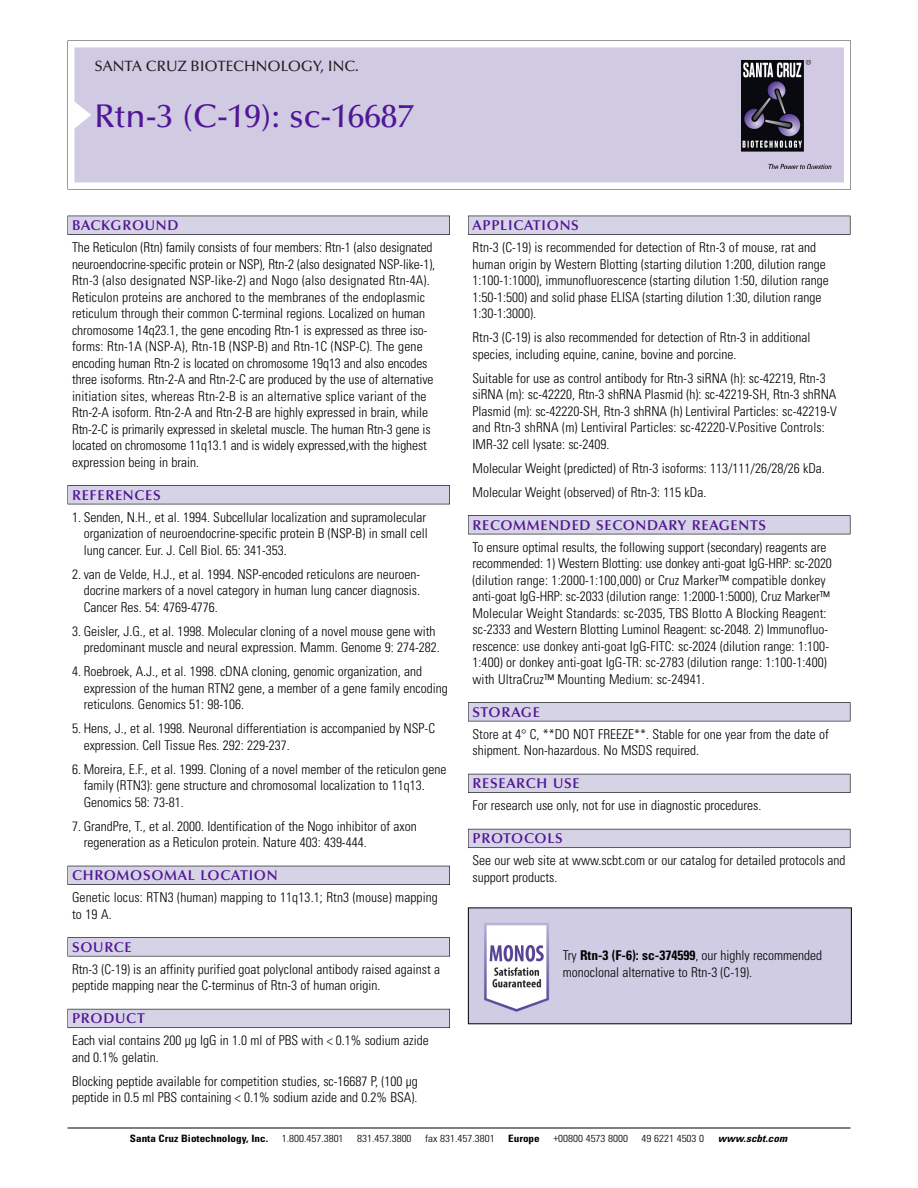
<style>
.page{position:relative;width:918px;height:1188px;background:#fff}
.page>*{position:absolute;margin:0;border:0;box-sizing:border-box;transform-origin:0 0}
.t1{font:500 33px "Optima";color:#511695}
.t2{font:500 15px "Optima";color:#231f20}
.t3{font:600 14.25px "Optima";letter-spacing:.05em;color:#511695}
.t4{font:300 condensed 13.5px/16.5px "Univers";color:#000}
.t5{font:300 condensed 10.2px "Univers";color:#000;scale:1.1 1}
.t6{font:700 condensed 10.2px "Univers";color:#000;scale:1.1 1}
.t7{font:italic 700 condensed 10.2px "Univers";letter-spacing:.005em;color:#000;scale:1.1 1}
.s1{font-weight:700}
</style>
<div class="page">
<svg style="left:68px;top:40px;width:783px;height:149px"></svg>
<div style="left:74px;top:47px;width:770px;height:135px;background:#d1cae3"></div>
<img style="left:741px;top:60px;width:90px;height:108px">
<div style="left:68px;top:216px;width:382px;height:19px;background:#525155"></div>
<div style="left:68px;top:216px;width:381px;height:18px;background:#d7d3e7"></div>
<div style="left:68px;top:485px;width:382px;height:19px;background:#525155"></div>
<div style="left:68px;top:486px;width:381px;height:18px;background:#d7d3e7"></div>
<div style="left:68px;top:866px;width:382px;height:19px;background:#525158"></div>
<div style="left:68px;top:866px;width:381px;height:18px;background:#d7d3e7"></div>
<div style="left:68px;top:937px;width:382px;height:19px;background:#575759"></div>
<div style="left:68px;top:938px;width:381px;height:18px;background:#d7d3e7"></div>
<div style="left:68px;top:1009px;width:382px;height:19px;background:#5b5a62"></div>
<div style="left:68px;top:1009px;width:381px;height:18px;background:#d7d3e7"></div>
<div style="left:468px;top:216px;width:382px;height:19px;background:#525155"></div>
<div style="left:468px;top:216px;width:382px;height:18px;background:#d7d3e7"></div>
<div style="left:468px;top:515px;width:382px;height:19px;background:#525155"></div>
<div style="left:468px;top:516px;width:382px;height:18px;background:#d7d3e7"></div>
<div style="left:468px;top:702px;width:382px;height:19px;background:#545357"></div>
<div style="left:468px;top:703px;width:382px;height:18px;background:#d7d3e7"></div>
<div style="left:468px;top:774px;width:382px;height:19px;background:#54535a"></div>
<div style="left:468px;top:774px;width:382px;height:18px;background:#d7d3e7"></div>
<div style="left:468px;top:829px;width:382px;height:19px;background:#5b5a62"></div>
<div style="left:468px;top:829px;width:382px;height:18px;background:#d7d3e7"></div>
<hr style="left:68px;top:1128px;width:782px;height:1px;background:#000">
<img style="left:470px;top:910px;width:380px;height:112px">
<p class="t2" style="left:94px;top:61px;width:266px">SANTA CRUZ BIOTECHNOLOGY, INC.</p>
<h1 class="t1" style="left:94px;top:103px;width:321px">Rtn-3 (C-19): sc-16687</h1>
<p class="t3" style="left:72px;top:219px;width:108px">BACKGROUND</p>
<p class="t4" style="left:72px;top:240px;width:365px">The Reticulon (Rtn) family consists of four members: Rtn-1 (also designated neuroendocrine-specific protein or NSP), Rtn-2 (also designated NSP-like-1), Rtn-3 (also designated NSP-like-2) and Nogo (also designated Rtn-4A).<br>Reticulon proteins are anchored to the membranes of the endoplasmic reticulum through their common C-terminal regions. Localized on human chromosome 14q23.1, the gene encoding Rtn-1 is expressed as three iso&shy;forms: Rtn-1A (NSP-A), Rtn-1B (NSP-B) and Rtn-1C (NSP-C). The gene encoding human Rtn-2 is located on chromosome 19q13 and also encodes three isoforms. Rtn-2-A and Rtn-2-C are produced by the use of alternative initiation sites, whereas Rtn-2-B is an alternative splice variant of the Rtn-2-A isoform. Rtn-2-A and Rtn-2-B are highly expressed in brain, while Rtn-2-C is primarily expressed in skeletal muscle. The human Rtn-3 gene is located on chromosome 11q13.1 and is widely expressed,with the highest expression being in brain.</p>
<p class="t3" style="left:72px;top:489px;width:90px">REFERENCES</p>
<p class="t4" style="left:84px;top:510px;width:346px;text-align:justify;text-indent:-12px">1. Senden, N.H., et al. 1994. Subcellular localization and supramolecular organization of neuroendocrine-specific protein B (NSP-B) in small cell lung cancer. Eur. J. Cell Biol. 65: 341-353.</p>
<p class="t4" style="left:84px;top:567px;width:338px;text-align:justify;text-indent:-12px">2. van de Velde, H.J., et al. 1994. NSP-encoded reticulons are neuroen&shy;docrine markers of a novel category in human lung cancer diagnosis.<br>Cancer Res. 54: 4769-4776.</p>
<p class="t4" style="left:84px;top:624px;width:358px;text-indent:-12px">3. Geisler, J.G., et al. 1998. Molecular cloning of a novel mouse gene with predominant muscle and neural expression. Mamm. Genome 9: 274-282.</p>
<p class="t4" style="left:84px;top:664px;width:366px;text-indent:-12px">4. Roebroek, A.J., et al. 1998. cDNA cloning, genomic organization, and expression of the human RTN2 gene, a member of a gene family encoding reticulons. Genomics 51: 98-106.</p>
<p class="t4" style="left:84px;top:721px;width:353px;text-indent:-12px">5. Hens, J., et al. 1998. Neuronal differentiation is accompanied by NSP-C expression. Cell Tissue Res. 292: 229-237.</p>
<p class="t4" style="left:84px;top:762px;width:364px;text-indent:-12px">6. Moreira, E.F., et al. 1999. Cloning of a novel member of the reticulon gene family (RTN3): gene structure and chromosomal localization to 11q13.<br>Genomics 58: 73-81.</p>
<p class="t4" style="left:84px;top:819px;width:335px;text-indent:-12px">7. GrandPre, T., et al. 2000. Identification of the Nogo inhibitor of axon regeneration as a Reticulon protein. Nature 403: 439-444.</p>
<p class="t3" style="left:72px;top:870px;width:207px">CHROMOSOMAL LOCATION</p>
<p class="t4" style="left:72px;top:890px;width:367px">Genetic locus: RTN3 (human) mapping to 11q13.1; Rtn3 (mouse) mapping to 19 A.</p>
<p class="t3" style="left:72px;top:941px;width:61px">SOURCE</p>
<p class="t4" style="left:72px;top:962px;width:370px">Rtn-3 (C-19) is an affinity purified goat polyclonal antibody raised against a peptide mapping near the C-terminus of Rtn-3 of human origin.</p>
<p class="t3" style="left:72px;top:1013px;width:74px">PRODUCT</p>
<p class="t4" style="left:72px;top:1033px;width:358px">Each vial contains 200 µg IgG in 1.0 ml of PBS with &lt; 0.1% sodium azide and 0.1% gelatin.</p>
<p class="t4" style="left:72px;top:1074px;width:347px">Blocking peptide available for competition studies, sc-16687 P, (100 µg peptide in 0.5 ml PBS containing &lt; 0.1% sodium azide and 0.2% BSA).</p>
<p class="t3" style="left:473px;top:219px;width:108px">APPLICATIONS</p>
<p class="t4" style="left:473px;top:240px;width:358px">Rtn-3 (C-19) is recommended for detection of Rtn-3 of mouse, rat and human origin by Western Blotting (starting dilution 1:200, dilution range 1:100-1:1000), immunofluorescence (starting dilution 1:50, dilution range 1:50-1:500) and solid phase ELISA (starting dilution 1:30, dilution range 1:30-1:3000).</p>
<p class="t4" style="left:473px;top:330px;width:339px">Rtn-3 (C-19) is also recommended for detection of Rtn-3 in additional species, including equine, canine, bovine and porcine.</p>
<p class="t4" style="left:473px;top:371px;width:366px">Suitable for use as control antibody for Rtn-3 siRNA (h): sc-42219, Rtn-3 siRNA (m): sc-42220, Rtn-3 shRNA Plasmid (h): sc-42219-SH, Rtn-3 shRNA Plasmid (m): sc-42220-SH, Rtn-3 shRNA (h) Lentiviral Particles: sc-42219-V and Rtn-3 shRNA (m) Lentiviral Particles: sc-42220-V.Positive Controls:<br>IMR-32 cell lysate: sc-2409.</p>
<p class="t4" style="left:473px;top:457px;width:354px;line-height:24px">Molecular Weight (predicted) of Rtn-3 isoforms: 113/111/26/28/26 kDa.<br>Molecular Weight (observed) of Rtn-3: 115 kDa.</p>
<p class="t3" style="left:473px;top:519px;width:295px">RECOMMENDED SECONDARY REAGENTS</p>
<p class="t4" style="left:473px;top:540px;width:361px">To ensure optimal results, the following support (secondary) reagents are recommended: 1) Western Blotting: use donkey anti-goat IgG-HRP: sc-2020 (dilution range: 1:2000-1:100,000) or Cruz Marker™ compatible donkey anti-goat IgG-HRP: sc-2033 (dilution range: 1:2000-1:5000), Cruz Marker™ Molecular Weight Standards: sc-2035, TBS Blotto A Blocking Reagent: sc-2333 and Western Blotting Luminol Reagent: sc-2048. 2) Immunofluo&shy;rescence: use donkey anti-goat IgG-FITC: sc-2024 (dilution range: 1:100- 1:400) or donkey anti-goat IgG-TR: sc-2783 (dilution range: 1:100-1:400) with UltraCruz™ Mounting Medium: sc-24941.</p>
<p class="t3" style="left:473px;top:706px;width:69px">STORAGE</p>
<p class="t4" style="left:473px;top:727px;width:358px">Store at 4° C, **DO NOT FREEZE**. Stable for one year from the date of shipment. Non-hazardous. No MSDS required.</p>
<p class="t3" style="left:473px;top:778px;width:109px">RESEARCH USE</p>
<p class="t4" style="left:473px;top:798px;width:290px">For research use only, not for use in diagnostic procedures.</p>
<p class="t3" style="left:473px;top:833px;width:92px">PROTOCOLS</p>
<p class="t4" style="left:473px;top:853px;width:375px">See our web site at www.scbt.com or our catalog for detailed protocols and support products.</p>
<p class="t4" style="left:563px;top:948px;width:261px">Try <span class="s1">Rtn-3 (F-6): sc-374599</span>, our highly recommended monoclonal alternative to Rtn-3 (C-19).</p>
<p class="t6" style="left:130px;top:1135px;width:127px">Santa Cruz Biotechnology, Inc.</p>
<p class="t5" style="left:282px;top:1135px;width:58px">1.800.457.3801</p>
<p class="t5" style="left:357px;top:1135px;width:51px">831.457.3800</p>
<p class="t5" style="left:425px;top:1135px;width:65px">fax 831.457.3801</p>
<p class="t6" style="left:508px;top:1135px;width:30px">Europe</p>
<p class="t5" style="left:553px;top:1135px;width:69px">+00800 4573 8000</p>
<p class="t5" style="left:642px;top:1135px;width:58px">49 6221 4503 0</p>
<p class="t7" style="left:718px;top:1135px;width:64px">www.scbt.com</p>
</div>
